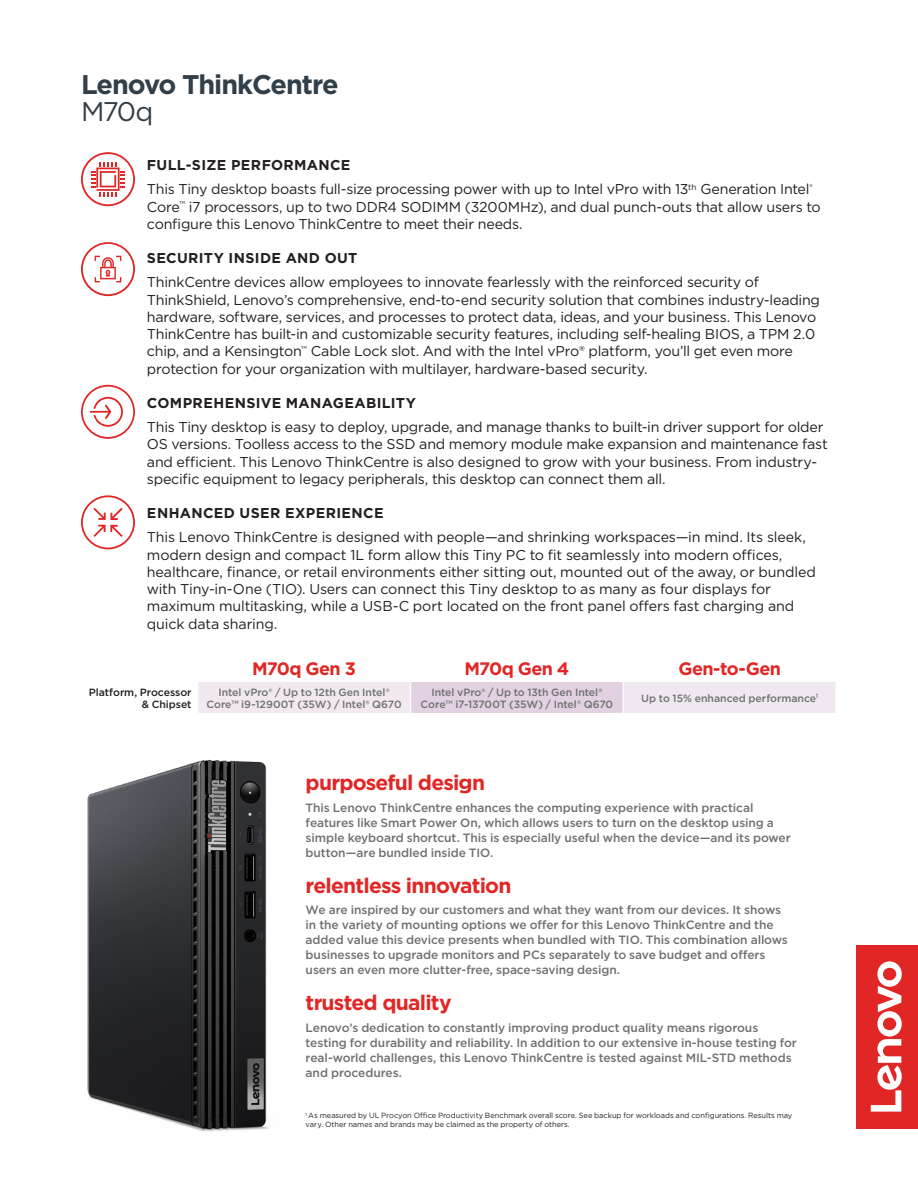
<style>
.page{position:relative;width:918px;height:1188px;background:#fff}
.page>*{position:absolute;margin:0;border:0;box-sizing:border-box;transform-origin:0 0}
.LEN-h2__product_name{font:700 27px/27px "Gotham";letter-spacing:-.04em;color:#323e48}
.LEN-h4__sidebar_gray{font:700 21px "Gotham";letter-spacing:-.04em;color:#e12725}
.LEN-h4__sidebar_gray-2{font:700 18px "Gotham";letter-spacing:-.035em;color:#e12725}
.LEN-p1__normal{font:14.25px/17.2px "Gotham";letter-spacing:-.015em;color:#231f20}
.LEN-h5__benefit_head{font:700 14.25px "Gotham";letter-spacing:.025em;color:#231f20}
.LEN-p3__sidebar{font:500 12px/15px "Gotham";letter-spacing:-.01em;color:#6f7170}
.chart_item_gray{font:500 10.5px/12px "Gotham";letter-spacing:-.005em;color:#6f7170;text-align:center}
.LEN-p3__sidebar-2{font:500 10.5px "Gotham";letter-spacing:-.005em;color:#231f20}
.LEN-p5__mousetype{font:7.5px/9px "Gotham";letter-spacing:-.005em;color:#231f20}
.s1{font-weight:400}
</style>
<div class="page">
<svg style="left:81px;top:242px;width:54px;height:54px"></svg>
<svg style="left:81px;top:152px;width:54px;height:54px"></svg>
<svg style="left:81px;top:385px;width:54px;height:54px"></svg>
<svg style="left:81px;top:495px;width:54px;height:54px"></svg>
<div style="left:857px;top:945px;width:61px;height:184px;background:#e12725"></div>
<svg style="left:871px;top:961px;width:31px;height:151px"></svg>
<div style="left:198px;top:681px;width:213px;height:33px;background:#f1e8f0"></div>
<div style="left:411px;top:681px;width:212px;height:33px;background:#e2d1e1"></div>
<div style="left:623px;top:681px;width:213px;height:33px;background:#f0e8f0"></div>
<hr style="left:198px;top:681px;width:213px;height:1px;background:#fff">
<hr style="left:411px;top:681px;width:212px;height:1px;background:#fff">
<hr style="left:410px;top:682px;width:1px;height:31px;background:#fff">
<hr style="left:623px;top:681px;width:214px;height:1px;background:#fff">
<hr style="left:623px;top:682px;width:1px;height:31px;background:#fff">
<hr style="left:198px;top:713px;width:213px;height:1px;background:#fff">
<hr style="left:411px;top:713px;width:212px;height:1px;background:#fff">
<hr style="left:623px;top:713px;width:214px;height:1px;background:#fff">
<img style="left:87px;top:759px;width:182px;height:373px">
<p class="LEN-h2__product_name" style="left:81px;top:70px;width:259px">Lenovo ThinkCentre<br><span class="s1">M70q</span></p>
<p class="LEN-h5__benefit_head" style="left:147px;top:156px;width:205px">FULL-SIZE PERFORMANCE</p>
<p class="LEN-p1__normal" style="left:147px;top:180px;width:675px">This Tiny desktop boasts full-size processing power with up to Intel vPro with 13<sup>th</sup> Generation Intel<sup>®<br></sup>Core<sup>™</sup> i7 processors, up to two DDR4 SODIMM (3200MHz), and dual punch-outs that allow users to configure this Lenovo ThinkCentre to meet their needs.</p>
<p class="LEN-h5__benefit_head" style="left:147px;top:249px;width:212px">SECURITY INSIDE AND OUT</p>
<p class="LEN-p1__normal" style="left:147px;top:273px;width:675px">ThinkCentre devices allow employees to innovate fearlessly with the reinforced security of ThinkShield, Lenovo’s comprehensive, end-to-end security solution that combines industry-leading hardware, software, services, and processes to protect data, ideas, and your business. This Lenovo ThinkCentre has built-in and customizable security features, including self-healing BIOS, a TPM 2.0 chip, and a Kensington<sup>™</sup> Cable Lock slot. And with the Intel vPro® platform, you’ll get even more protection for your organization with multilayer, hardware-based security.</p>
<p class="LEN-h5__benefit_head" style="left:147px;top:394px;width:271px">COMPREHENSIVE MANAGEABILITY</p>
<p class="LEN-p1__normal" style="left:147px;top:418px;width:682px">This Tiny desktop is easy to deploy, upgrade, and manage thanks to built-in driver support for older OS versions. Toolless access to the SSD and memory module make expansion and maintenance fast and efficient. This Lenovo ThinkCentre is also designed to grow with your business. From industry&shy;specific equipment to legacy peripherals, this desktop can connect them all.</p>
<p class="LEN-h5__benefit_head" style="left:147px;top:504px;width:238px">ENHANCED USER EXPERIENCE</p>
<p class="LEN-p1__normal" style="left:147px;top:528px;width:670px">This Lenovo ThinkCentre is designed with people—and shrinking workspaces—in mind. Its sleek, modern design and compact 1L form allow this Tiny PC to fit seamlessly into modern offices, healthcare, finance, or retail environments either sitting out, mounted out of the away, or bundled with Tiny-in-One (TIO). Users can connect this Tiny desktop to as many as four displays for maximum multitasking, while a USB-C port located on the front panel offers fast charging and quick data sharing.</p>
<p class="LEN-p3__sidebar-2" style="left:89px;top:685px;width:104px">Platform, Processor</p>
<p class="LEN-p3__sidebar-2" style="left:142px;top:697px;width:51px">&amp; Chipset</p>
<p class="LEN-h4__sidebar_gray-2" style="left:252px;top:656px;width:105px">M70q Gen 3</p>
<p class="LEN-h4__sidebar_gray-2" style="left:465px;top:656px;width:106px">M70q Gen 4</p>
<p class="LEN-h4__sidebar_gray-2" style="left:678px;top:656px;width:104px">Gen-to-Gen</p>
<p class="chart_item_gray" style="left:218px;top:686px;width:173px">Intel vPro® / Up to 12th Gen Intel®</p>
<p class="chart_item_gray" style="left:207px;top:698px;width:197px">Core™ i9-12900T (35W) / Intel® Q670</p>
<p class="chart_item_gray" style="left:421px;top:686px;width:194px">Intel vPro® / Up to 13th Gen Intel®<br>Core™ i7-13700T (35W) / Intel® Q670</p>
<p class="chart_item_gray" style="left:641px;top:692px;width:178px">Up to 15% enhanced performance<sup>1</sup></p>
<p class="LEN-h4__sidebar_gray" style="left:306px;top:769px;width:181px">purposeful design</p>
<p class="LEN-p3__sidebar" style="left:306px;top:800px;width:487px">This Lenovo ThinkCentre enhances the computing experience with practical features like Smart Power On, which allows users to turn on the desktop using a simple keyboard shortcut. This is especially useful when the device—and its power button—are bundled inside TIO.</p>
<p class="LEN-h4__sidebar_gray" style="left:306px;top:871px;width:207px">relentless innovation</p>
<p class="LEN-p3__sidebar" style="left:306px;top:903px;width:484px">We are inspired by our customers and what they want from our devices. It shows in the variety of mounting options we offer for this Lenovo ThinkCentre and the added value this device presents when bundled with TIO. This combination allows businesses to upgrade monitors and PCs separately to save budget and offers users an even more clutter-free, space-saving design.</p>
<p class="LEN-h4__sidebar_gray" style="left:306px;top:989px;width:147px">trusted quality</p>
<p class="LEN-p3__sidebar" style="left:306px;top:1020px;width:493px">Lenovo’s dedication to constantly improving product quality means rigorous testing for durability and reliability. In addition to our extensive in-house testing for real-world challenges, this Lenovo ThinkCentre is tested against MIL-STD methods and procedures.</p>
<p class="LEN-p5__mousetype" style="left:306px;top:1111px;width:488px"><sup>1</sup> As measured by UL Procyon Office Productivity Benchmark overall score. See backup for workloads and configurations. Results may vary. Other names and brands may be claimed as the property of others.</p>
</div>
